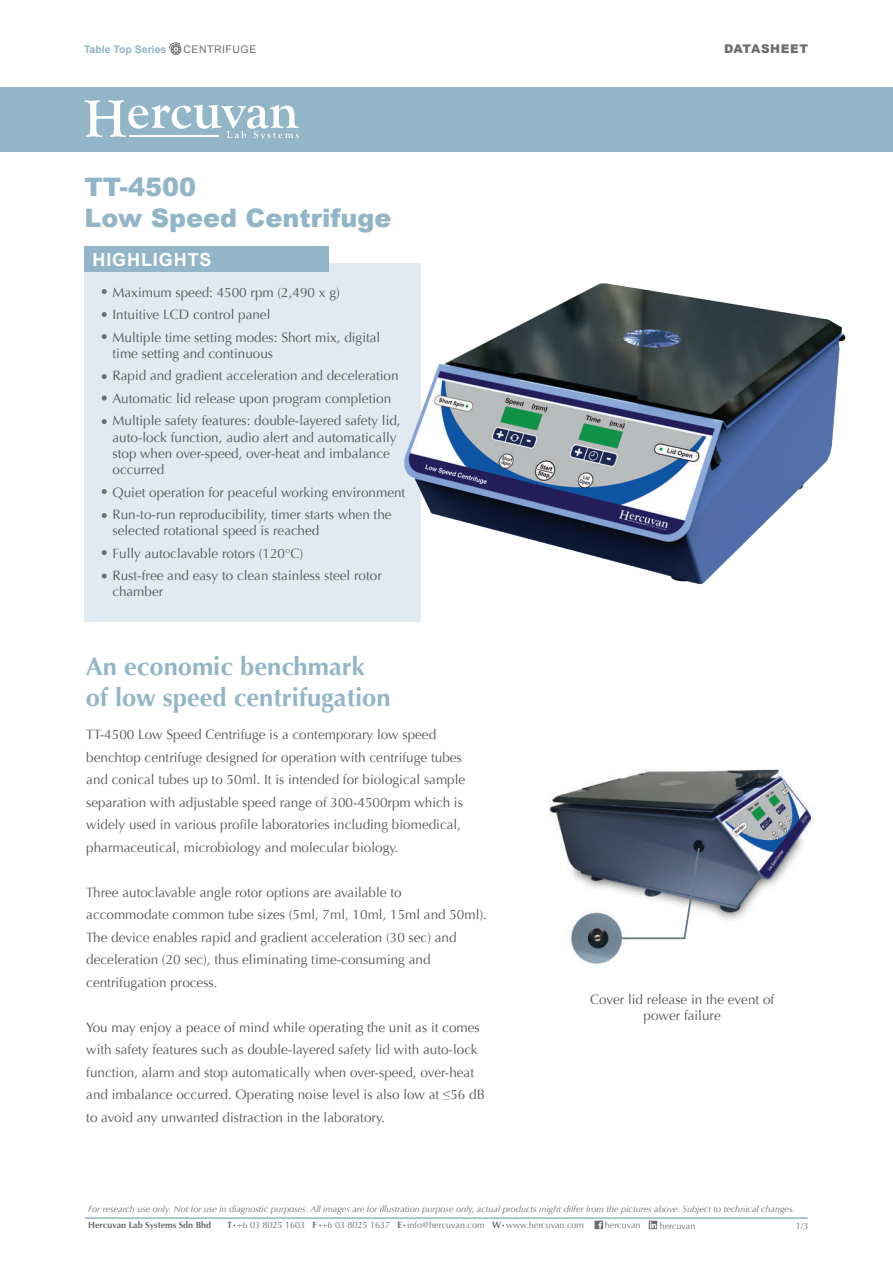
<style>
.page{position:relative;width:893px;height:1263px;background:#fff}
.page>*{position:absolute;margin:0;border:0;box-sizing:border-box;transform-origin:0 0}
.t1{font:700 25.5px/30.6px "Optima";color:#92b6c7}
.t2{font:900 25.5px/31.5px "Arial";color:#92b6c7}
.t3{font:700 18px "Arial";letter-spacing:.05em;color:#fff}
.t4{font:13.5px/22.5px "Optima";color:#57585a}
.t5{font:900 12px "Arial";letter-spacing:.05em;color:#6c6d70}
.t6{font:700 10.5px "Arial";color:#92b6c7}
.t7{font:10.5px "Arial";letter-spacing:.05em;color:#6c6d70}
.t8{font:italic 9px "Optima";color:#6c6d70}
.t9{font:9px "Optima";color:#6c6d70}
.t10{font:700 9px "Optima";color:#6c6d70}
.s1{font-weight:700}
</style>
<div class="page">
<div style="left:0;top:87px;width:893px;height:65px;background:#92b6c7"></div>
<svg style="left:85px;top:100px;width:214px;height:40px"></svg>
<hr style="left:129px;top:135px;width:90px;height:1px;background:#fff">
<svg style="left:594px;top:1220px;width:9px;height:9px"></svg>
<hr style="left:85px;top:1217px;width:723px;height:2px;background:#92b6c7">
<svg style="left:649px;top:1221px;width:8px;height:8px"></svg>
<div style="left:85px;top:263px;width:336px;height:358px;background:#e1eaf0"></div>
<div style="left:85px;top:246px;width:244px;height:25px;background:#92b6c7"></div>
<svg style="left:102px;top:289px;width:5px;height:5px"></svg>
<svg style="left:102px;top:334px;width:5px;height:5px"></svg>
<svg style="left:102px;top:312px;width:5px;height:5px"></svg>
<svg style="left:102px;top:396px;width:5px;height:4px"></svg>
<svg style="left:102px;top:419px;width:5px;height:5px"></svg>
<svg style="left:102px;top:489px;width:5px;height:5px"></svg>
<svg style="left:102px;top:574px;width:5px;height:4px"></svg>
<svg style="left:102px;top:513px;width:5px;height:5px"></svg>
<svg style="left:102px;top:374px;width:5px;height:5px"></svg>
<svg style="left:102px;top:550px;width:5px;height:5px"></svg>
<svg style="left:168px;top:42px;width:14px;height:13px"></svg>
<img style="left:549px;top:769px;width:264px;height:195px">
<svg style="left:619px;top:846px;width:82px;height:94px"></svg>
<img style="left:404px;top:283px;width:442px;height:301px">
<p class="t6" style="left:84px;top:42px;width:84px">Table Top Series</p>
<p class="t7" style="left:183px;top:42px;width:74px">CENTRIFUGE</p>
<h1 class="t2" style="left:85px;top:170px;width:308px">TT-4500<br>Low Speed Centrifuge</h1>
<h2 class="t3" style="left:92px;top:248px;width:121px">HIGHLIGHTS</h2>
<p class="t4" style="left:112px;top:281px;width:269px">Maximum speed: 4500 rpm (2,490 x g)<br>Intuitive LCD control panel<br>Multiple time setting modes: Short mix, digital</p>
<p class="t4" style="left:112px;top:342px;width:290px">time setting and continuous<br>Rapid and gradient acceleration and deceleration Automatic lid release upon program completion Multiple safety features: double-layered safety lid,</p>
<p class="t4" style="left:112px;top:429px;width:286px;line-height:16.2px">auto-lock function, audio alert and automatically stop when over-speed, over-heat and imbalance occurred</p>
<p class="t4" style="left:112px;top:481px;width:294px">Quiet operation for peaceful working environment<br>Run-to-run reproducibility, timer starts when the</p>
<p class="t4" style="left:112px;top:520px;width:271px">selected rotational speed is reached<br>Fully autoclavable rotors (120°C)<br>Rust-free and easy to clean stainless steel rotor</p>
<p class="t4" style="left:112px;top:581px;width:52px">chamber</p>
<h1 class="t1" style="left:86px;top:651px;width:306px">An economic benchmark of low speed centrifugation</h1>
<p class="t4" style="left:86px;top:723px;width:380px">TT-4500 Low Speed Centrifuge is a contemporary low speed benchtop centrifuge designed for operation with centrifuge tubes and conical tubes up to 50ml. It is intended for biological sample separation with adjustable speed range of 300-4500rpm which is widely used in various profile laboratories including biomedical, pharmaceutical, microbiology and molecular biology.</p>
<p class="t4" style="left:86px;top:881px;width:402px">Three autoclavable angle rotor options are available to accommodate common tube sizes (5ml, 7ml, 10ml, 15ml and 50ml).<br>The device enables rapid and gradient acceleration (30 sec) and deceleration (20 sec), thus eliminating time-consuming and centrifugation process.</p>
<p class="t4" style="left:86px;top:1016px;width:400px">You may enjoy a peace of mind while operating the unit as it comes with safety features such as double-layered safety lid with auto-lock function, alarm and stop automatically when over-speed, over-heat and imbalance occurred. Operating noise level is also low at ≤56 dB to avoid any unwanted distraction in the laboratory.</p>
<p class="t5" style="left:724px;top:40px;width:85px">DATASHEET</p>
<p class="t4" style="left:590px;top:991px;width:186px;line-height:16.2px;text-align:center">Cover lid release in the event of power failure</p>
<p class="t8" style="left:88px;top:1203px;width:708px">For research use only. Not for use in diagnostic purposes. All images are for illustration purpose only, actual products might differ from the pictures above. Subject to technical changes.</p>
<p class="t10" style="left:88px;top:1220px;width:125px">Hercuvan Lab Systems Sdn Bhd</p>
<p class="t9" style="left:227px;top:1220px;width:358px"><span class="s1">T</span> +6 03 8025 1603 <span class="s1">F</span> +6 03 8025 1637 <span class="s1">E</span> info@hercuvan.com <span class="s1">W</span> www.hercuvan.com</p>
<p class="t9" style="left:605px;top:1220px;width:37px">hercuvan</p>
<p class="t9" style="left:660px;top:1220px;width:37px">hercuvan</p>
<p class="t9" style="left:796px;top:1220px;width:14px">1/3</p>
</div>
